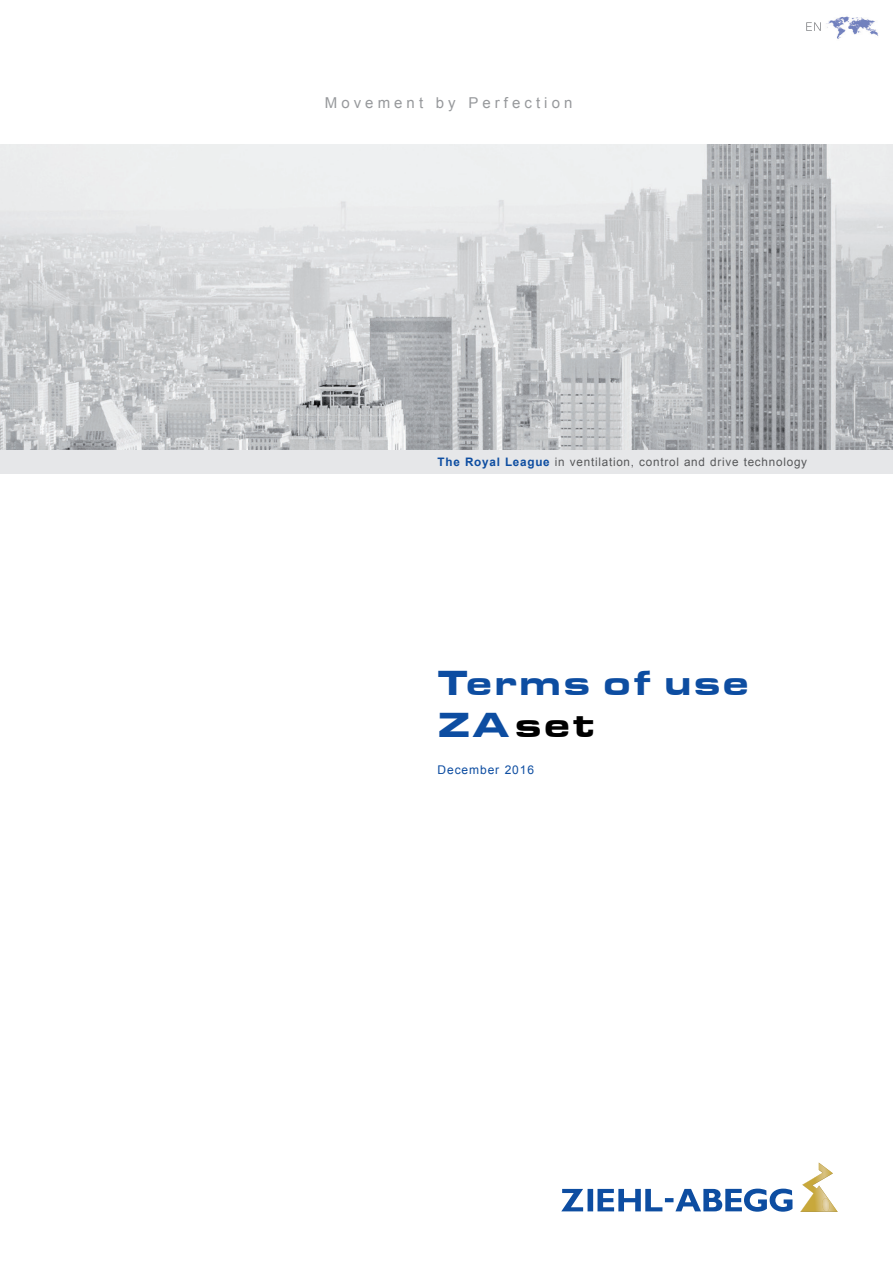
<style>
.page{position:relative;width:893px;height:1263px;background:#fff}
.page>*{position:absolute;margin:0;border:0;box-sizing:border-box;transform-origin:0 0}
.t1{font:900 36px/42px "Eurostile Ext";letter-spacing:.05em;color:#0d4da1}
.t2{font:15px "Arial";letter-spacing:.27em;color:#97999c}
.t3{font:12px "Arial";letter-spacing:.075em;color:#0d4da1}
.t4{font:11.7px "Arial";letter-spacing:.065em;color:#57585a}
.s1{font-weight:700;color:#0d4da1}
.s2{color:#000}
</style>
<div class="page">
<img style="left:0;top:144px;width:893px;height:306px">
<div style="left:0;top:450px;width:893px;height:23px;background:#e6e7e9"></div>
<svg style="left:561px;top:1188px;width:231px;height:24px"></svg>
<svg style="left:800px;top:1162px;width:38px;height:50px"></svg>
<svg style="left:806px;top:22px;width:15px;height:9px"></svg>
<img style="left:826px;top:16px;width:52px;height:23px">
<p class="t2" style="left:325px;top:93px;width:249px">Movement by Perfection</p>
<p class="t4" style="left:438px;top:454px;width:371px"><span class="s1">The Royal League</span> in ventilation, control and drive technology</p>
<h1 class="t1" style="left:438px;top:659px;width:313px">Terms of use<br>ZA<span class="s2">set</span></h1>
<p class="t3" style="left:438px;top:762px;width:98px">December 2016</p>
</div>
